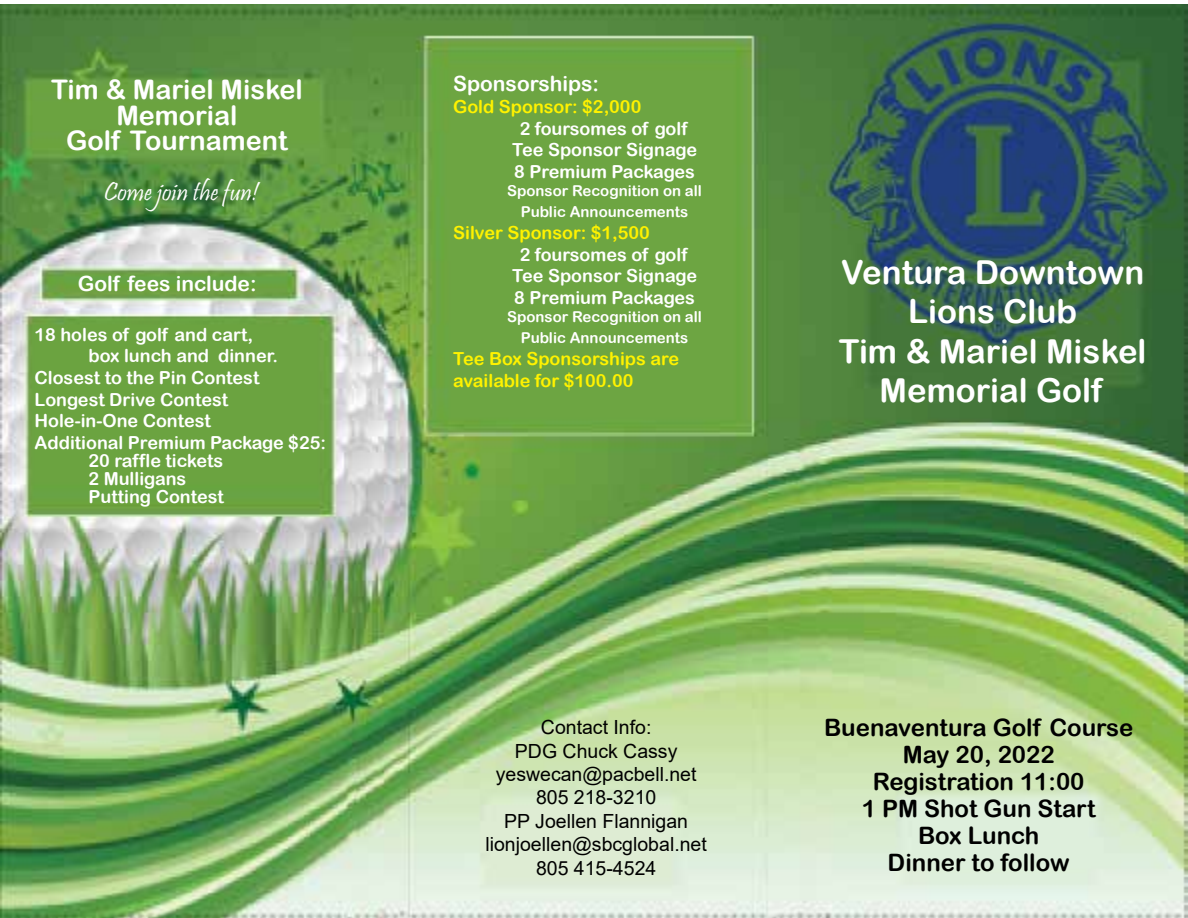
<style>
.page{position:relative;width:1188px;height:918px;background:#fff}
.page>*{position:absolute;margin:0;border:0;box-sizing:border-box;transform-origin:0 0}
.t1{font:33px/39.6px "Arial Rounded MT Bold";color:#fff;text-align:center}
.t2{font:27px/25.5px "Arial Rounded MT Bold";color:#fff;text-align:center}
.t3{font:27px "Pristina";color:#fff}
.t4{font:24px/27px "Arial Rounded MT Bold";color:#000;text-align:center}
.t5{font:21px "Arial Rounded MT Bold";color:#fff}
.t6{font:19.5px/23.4px "Arial";color:#000;text-align:center}
.t7{font:18px/21.6px "Arial Rounded MT Bold";color:#fff;text-align:center}
.t8{font:18px/21.6px "Arial Rounded MT Bold";color:#fff200}
.t9{font:15px/21.6px "Arial Rounded MT Bold";color:#fff;text-align:center}
</style>
<div class="page">
<img style="left:0;top:4px;width:1188px;height:914px">
<h2 class="t2" style="left:51px;top:77px;width:253px">Tim &amp; Mariel Miskel<br>Memorial<br>Golf Tournament</h2>
<h2 class="t3" style="left:104px;top:177px;width:156px">Come join the fun!</h2>
<p class="t5" style="left:78px;top:271px;width:180px">Golf fees include:</p>
<p class="t7" style="left:35px;top:323px;width:220px">18 holes of golf and cart,</p>
<p class="t7" style="left:89px;top:345px;width:191px">box lunch and dinner.</p>
<p class="t7" style="left:35px;top:367px;width:226px">Closest to the Pin Contest</p>
<p class="t7" style="left:35px;top:388px;width:195px">Longest Drive Contest</p>
<p class="t7" style="left:35px;top:410px;width:178px">Hole-in-One Contest</p>
<p class="t7" style="left:35px;top:431px;width:293px">Additional Premium Package $25:</p>
<p class="t7" style="left:89px;top:451px;width:137px;line-height:18px;text-align:left">20 raffle tickets<br>2 Mulligans<br>Putting Contest</p>
<p class="t5" style="left:453px;top:71px;width:148px">Sponsorships:</p>
<p class="t8" style="left:453px;top:95px;width:190px">Gold Sponsor: $2,000</p>
<p class="t7" style="left:512px;top:117px;width:186px">2 foursomes of golf<br>Tee Sponsor Signage<br>8 Premium Packages</p>
<p class="t9" style="left:507px;top:179px;width:196px">Sponsor Recognition on all<br>Public Announcements</p>
<p class="t8" style="left:453px;top:221px;width:198px">Silver Sponsor: $1,500</p>
<p class="t7" style="left:512px;top:243px;width:186px">2 foursomes of golf<br>Tee Sponsor Signage<br>8 Premium Packages</p>
<p class="t9" style="left:507px;top:305px;width:196px">Sponsor Recognition on all<br>Public Announcements</p>
<p class="t8" style="left:453px;top:347px;width:228px">Tee Box Sponsorships are available for $100.00</p>
<h1 class="t1" style="left:839px;top:252px;width:309px">Ventura Downtown<br>Lions Club<br>Tim &amp; Mariel Miskel<br>Memorial Golf</h1>
<p class="t6" style="left:485px;top:716px;width:223px">Contact Info:<br>PDG Chuck Cassy yeswecan@pacbell.net<br>805 218-3210<br>PP Joellen Flannigan lionjoellen@sbcglobal.net<br>805 415-4524</p>
<h3 class="t4" style="left:824px;top:714px;width:311px">Buenaventura Golf Course<br>May 20, 2022<br>Registration 11:00<br>1 PM Shot Gun Start<br>Box Lunch<br>Dinner to follow</h3>
</div>
